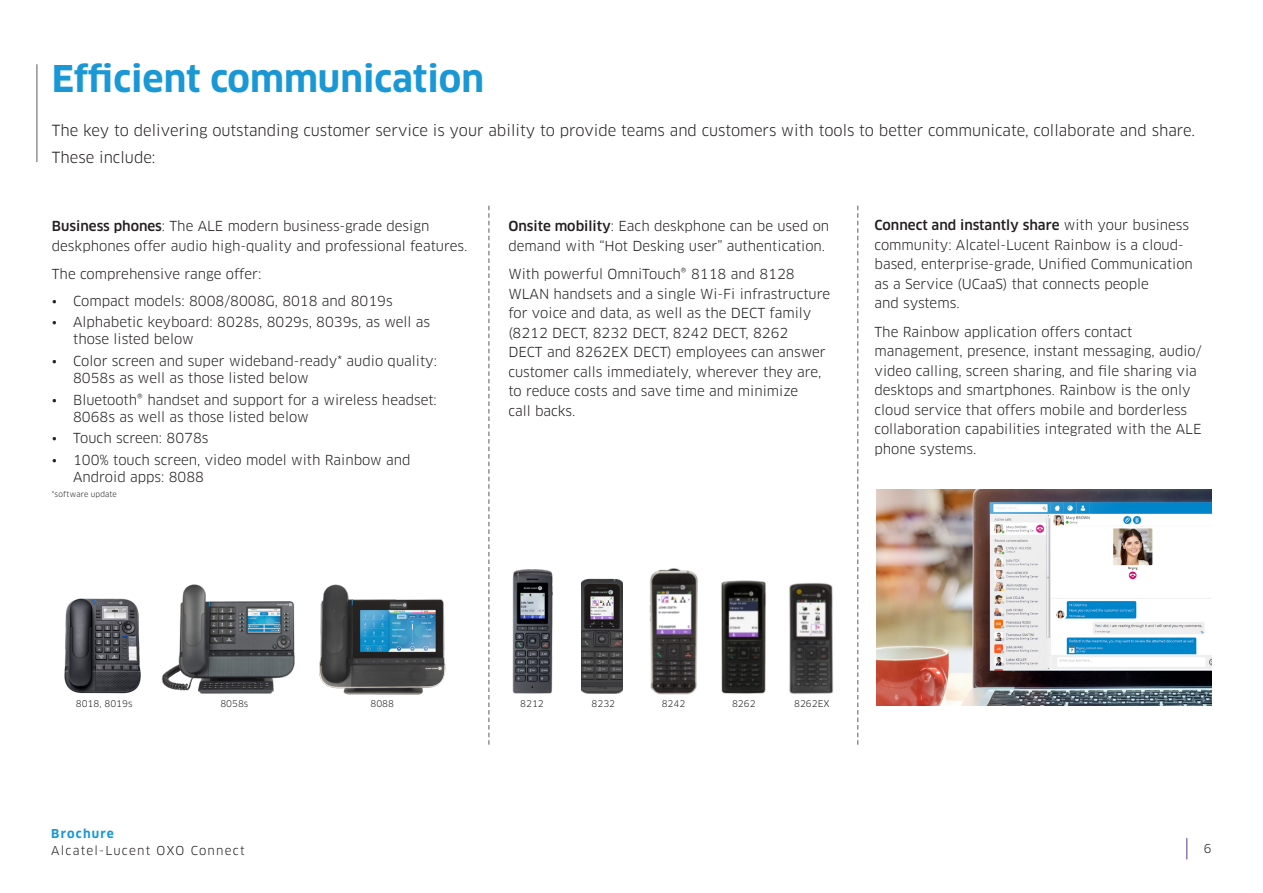
<style>
.page{position:relative;width:1263px;height:893px;background:#fff}
.page>*{position:absolute;margin:0;border:0;box-sizing:border-box;transform-origin:0 0}
.Heading_02{font:700 36px "Clan OT";color:#1a98d5}
.Intro{font:15px/27px "Clan OT";color:#231f20}
.Text{font:13.5px/19.5px "Clan OT";color:#231f20}
.Bullet_01{font:13.5px/17.2px "Clan OT";color:#231f20}
.t1{font:12px "Clan OT";letter-spacing:.1em;color:#231f20}
.t2{font:700 12px "Clan OT";letter-spacing:.1em;color:#1a98d5}
.Page_Footer{font:9px "Clan OT";color:#231f20}
.Legal_information{font:7.5px "Clan OT";letter-spacing:.02em;color:#231f20}
.s1{font-weight:500}
</style>
<div class="page">
<svg style="left:1186px;top:838px;width:1px;height:21px"></svg>
<hr style="left:36px;top:64px;width:1px;height:98px;background:#6c6d70">
<img style="left:64px;top:598px;width:77px;height:96px">
<img style="left:512px;top:569px;width:41px;height:125px">
<img style="left:581px;top:578px;width:42px;height:116px">
<img style="left:721px;top:580px;width:45px;height:114px">
<img style="left:789px;top:583px;width:44px;height:111px">
<img style="left:649px;top:568px;width:49px;height:126px">
<img style="left:161px;top:584px;width:134px;height:110px">
<img style="left:319px;top:584px;width:127px;height:111px">
<img style="left:877px;top:490px;width:334px;height:215px">
<svg style="left:488px;top:206px;width:1px;height:539px"></svg>
<svg style="left:857px;top:206px;width:1px;height:539px"></svg>
<p class="Heading_02" style="left:52px;top:58px;width:434px">Efficient communication</p>
<p class="Intro" style="left:52px;top:117px;width:1145px">The key to delivering outstanding customer service is your ability to provide teams and customers with tools to better communicate, collaborate and share.<br>These include:</p>
<p class="Text" style="left:52px;top:217px;width:417px"><span class="s1">Business phones</span>: The ALE modern business-grade design deskphones offer audio high-quality and professional features.</p>
<p class="Text" style="left:52px;top:265px;width:211px">The comprehensive range offer:</p>
<p class="Bullet_01" style="left:52px;top:292px;width:342px">• Compact models: 8008/8008G, 8018 and 8019s</p>
<p class="Bullet_01" style="left:73px;top:314px;width:359px;text-indent:-21px">• Alphabetic keyboard: 8028s, 8029s, 8039s, as well as those listed below</p>
<p class="Bullet_01" style="left:73px;top:352px;width:365px;text-indent:-21px">• Color screen and super wideband-ready* audio quality:<br>8058s as well as those listed below</p>
<p class="Bullet_01" style="left:73px;top:391px;width:365px;text-indent:-21px">• Bluetooth® handset and support for a wireless headset:<br>8068s as well as those listed below</p>
<p class="Bullet_01" style="left:52px;top:430px;width:158px">• Touch screen: 8078s</p>
<p class="Bullet_01" style="left:73px;top:451px;width:339px;text-indent:-21px">• 100% touch screen, video model with Rainbow and<br>Android apps: 8088</p>
<p class="Legal_information" style="left:52px;top:490px;width:67px">*software update</p>
<p class="Text" style="left:508px;top:217px;width:322px"><span class="s1">Onsite mobility</span>: Each deskphone can be used on demand with “Hot Desking user” authentication.</p>
<p class="Text" style="left:508px;top:265px;width:323px">With powerful OmniTouch® 8118 and 8128<br>WLAN handsets and a single Wi-Fi infrastructure for voice and data, as well as the DECT family (8212 DECT, 8232 DECT, 8242 DECT, 8262<br>DECT and 8262EX DECT) employees can answer customer calls immediately, wherever they are, to reduce costs and save time and minimize<br>call backs.</p>
<p class="Text" style="left:874px;top:216px;width:320px"><span class="s1">Connect and instantly share</span> with your business community: Alcatel-Lucent Rainbow is a cloud&shy;based, enterprise-grade, Unified Communication as a Service (UCaaS) that connects people<br>and systems.</p>
<p class="Text" style="left:874px;top:322px;width:329px">The Rainbow application offers contact management, presence, instant messaging, audio/ video calling, screen sharing, and file sharing via desktops and smartphones. Rainbow is the only cloud service that offers mobile and borderless collaboration capabilities integrated with the ALE phone systems.</p>
<p class="Page_Footer" style="left:76px;top:699px;width:58px">8018, 8019s</p>
<p class="Page_Footer" style="left:220px;top:699px;width:29px">8058s</p>
<p class="Page_Footer" style="left:370px;top:699px;width:25px">8088</p>
<p class="Page_Footer" style="left:520px;top:699px;width:25px">8212</p>
<p class="Page_Footer" style="left:592px;top:699px;width:25px">8232</p>
<p class="Page_Footer" style="left:662px;top:699px;width:25px">8242</p>
<p class="Page_Footer" style="left:732px;top:699px;width:25px">8262</p>
<p class="Page_Footer" style="left:794px;top:699px;width:37px">8262EX</p>
<p class="t2" style="left:51px;top:827px;width:64px">Brochure</p>
<p class="t1" style="left:51px;top:843px;width:195px">Alcatel-Lucent OXO Connect</p>
<p class="t1" style="left:1204px;top:841px;width:9px">6</p>
</div>
